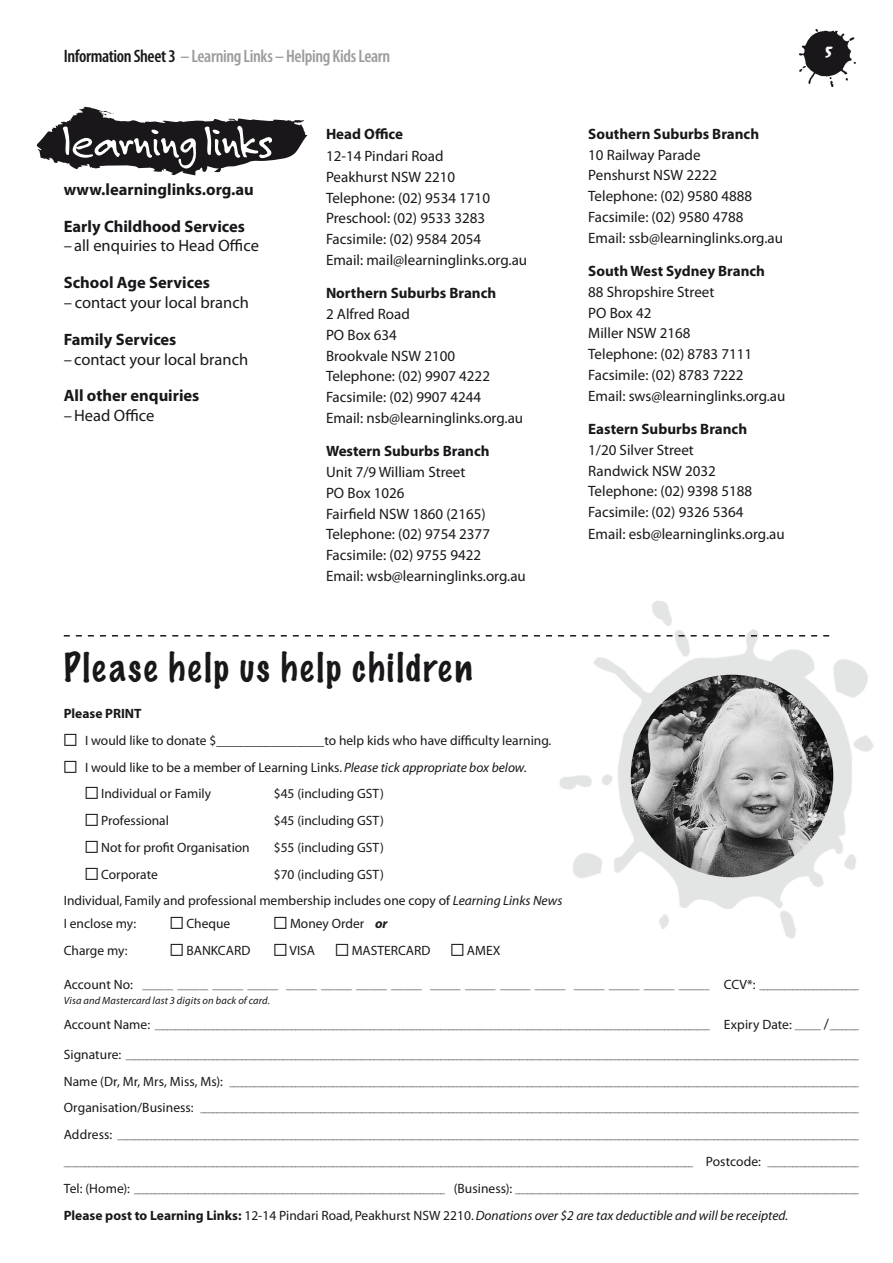
<style>
.page{position:relative;width:893px;height:1263px;background:#fff}
.page>*{position:absolute;margin:0;border:0;box-sizing:border-box;transform-origin:0 0}
.t1{font:100 36px "Marker Felt";letter-spacing:.06em;color:#1a171b}
.t2{font:600 condensed 18px "Myriad Pro";letter-spacing:-.02em;color:#9c9d9f}
.t3{font:700 16.5px "Myriad Pro";color:#1a171b}
.t4{font:16.5px "Myriad Pro";color:#1a171b}
.t5{font:15px/20.7px "Myriad Pro";color:#1a171b}
.t6{font:700 15px "Myriad Pro";color:#1a171b}
.t7{font:13.5px/26.7px "Myriad";color:#1a171b}
.t8{font:italic 13.5px "Myriad";color:#1a171b}
.t9{font:700 13.5px "Myriad";color:#1a171b}
.t10{font:italic 10.5px "Myriad Pro";letter-spacing:.015em;color:#1a171b}
.t11{font:9px "Myriad Pro";color:#1a171b}
.s1{color:#1a171b}
.s2{font-family:"Universal Newswith Comm Pi";font-size:24px}
.s3{font-style:italic}
.s4{font-weight:700;font-style:italic}
.s5{font-size:13.5px}
.s6{font-size:15px}
.s7{font-weight:700;font-style:normal}
.s8{font-style:normal}
</style>
<div class="page">
<img style="left:800px;top:29px;width:56px;height:57px">
<svg style="left:37px;top:107px;width:270px;height:68px"></svg>
<img style="left:546px;top:601px;width:328px;height:338px">
<svg style="left:64px;top:635px;width:765px;height:1px"></svg>
<img style="left:631px;top:675px;width:202px;height:202px;border-radius:50%">
<svg style="left:825px;top:46px;width:8px;height:12px"></svg>
<h2 class="t2" style="left:64px;top:45px;width:328px"><span class="s1">Information Sheet 3</span> – Learning Links – Helping Kids Learn</h2>
<h3 class="t3" style="left:64px;top:178px;width:192px">www.learninglinks.org.au</h3>
<h3 class="t3" style="left:64px;top:215px;width:183px">Early Childhood Services</h3>
<h3 class="t4" style="left:64px;top:236px;width:197px">–all enquiries to Head Office</h3>
<h3 class="t3" style="left:64px;top:272px;width:148px">School Age Services</h3>
<h3 class="t4" style="left:64px;top:292px;width:187px">– contact your local branch</h3>
<h3 class="t3" style="left:64px;top:328px;width:114px">Family Services</h3>
<h3 class="t4" style="left:64px;top:349px;width:186px">– contact your local branch</h3>
<h3 class="t3" style="left:64px;top:385px;width:137px">All other enquiries</h3>
<h3 class="t4" style="left:64px;top:406px;width:92px">–Head Office</h3>
<h3 class="t6" style="left:326px;top:124px;width:79px">Head Office</h3>
<h3 class="t5" style="left:326px;top:145px;width:203px">12-14 Pindari Road<br>Peakhurst NSW 2210<br>Telephone: (02) 9534 1710<br>Preschool: (02) 9533 3283<br>Facsimile: (02) 9584 2054<br>Email: mail@learninglinks.org.au</h3>
<h3 class="t6" style="left:326px;top:283px;width:172px">Northern Suburbs Branch</h3>
<h3 class="t5" style="left:326px;top:303px;width:199px">2 Alfred Road<br>PO Box 634<br>Brookvale NSW 2100<br>Telephone: (02) 9907 4222<br>Facsimile: (02) 9907 4244<br>Email: nsb@learninglinks.org.au</h3>
<h3 class="t6" style="left:326px;top:442px;width:165px">Western Suburbs Branch</h3>
<h3 class="t5" style="left:326px;top:461px;width:201px">Unit 7/9 William Street<br>PO Box 1026<br>Fairfield NSW 1860 (2165)<br>Telephone: (02) 9754 2377<br>Facsimile: (02) 9755 9422<br>Email: wsb@learninglinks.org.au</h3>
<h3 class="t6" style="left:588px;top:124px;width:172px">Southern Suburbs Branch</h3>
<h3 class="t5" style="left:588px;top:144px;width:196px">10 Railway Parade<br>Penshurst NSW 2222<br>Telephone: (02) 9580 4888<br>Facsimile: (02) 9580 4788<br>Email: ssb@learninglinks.org.au</h3>
<h3 class="t6" style="left:588px;top:261px;width:178px">South West Sydney Branch</h3>
<h3 class="t5" style="left:588px;top:281px;width:199px">88 Shropshire Street<br>PO Box 42<br>Miller NSW 2168<br>Telephone: (02) 8783 7111<br>Facsimile: (02) 8783 7222<br>Email: sws@learninglinks.org.au</h3>
<h3 class="t6" style="left:588px;top:419px;width:160px">Eastern Suburbs Branch</h3>
<h3 class="t5" style="left:588px;top:439px;width:166px">1/20 Silver Street<br>Randwick NSW 2032<br>Telephone: (02) 9398 5188<br>Facsimile: (02) 9326 5364</h3>
<h3 class="t5" style="left:588px;top:524px;width:198px">Email: esb@learninglinks.org.au</h3>
<h1 class="t1" style="left:64px;top:650px;width:410px">Please help us help children</h1>
<h3 class="t9" style="left:64px;top:707px;width:79px">Please PRINT</h3>
<h3 class="t7" style="left:64px;top:728px;width:489px"><span class="s2">N</span> I would like to donate $________________to help kids who have difficulty learning.</h3>
<h3 class="t7" style="left:64px;top:754px;width:465px"><span class="s2">N</span> I would like to be a member of Learning Links. <span class="s3">Please tick appropriate box below.</span></h3>
<h3 class="t7" style="left:85px;top:781px;width:128px"><span class="s2">N</span> Individual or Family</h3>
<h3 class="t7" style="left:274px;top:781px;width:112px">$45 (including GST)</h3>
<h3 class="t7" style="left:85px;top:808px;width:85px"><span class="s2">N</span> Professional</h3>
<h3 class="t7" style="left:274px;top:808px;width:112px">$45 (including GST)</h3>
<h3 class="t7" style="left:85px;top:835px;width:166px"><span class="s2">N</span> Not for profit Organisation</h3>
<h3 class="t7" style="left:274px;top:835px;width:112px">$55 (including GST)</h3>
<h3 class="t7" style="left:85px;top:861px;width:74px"><span class="s2">N</span> Corporate</h3>
<h3 class="t7" style="left:64px;top:861px;width:500px;text-indent:210px">$70 (including GST)<br>Individual, Family and professional membership includes one copy of <span class="s3">Learning Links News</span></h3>
<h3 class="t7" style="left:64px;top:911px;width:74px">I enclose my:</h3>
<h3 class="t7" style="left:170px;top:911px;width:62px"><span class="s2">N</span> Cheque</h3>
<h3 class="t7" style="left:274px;top:911px;width:115px"><span class="s2">N</span> Money Order <span class="s4">or</span></h3>
<h3 class="t7" style="left:64px;top:937px;width:65px">Charge my:</h3>
<h3 class="t7" style="left:170px;top:937px;width:332px"><span class="s2">N</span> Bankcard <span class="s2">N</span> Visa <span class="s2">N</span> Mastercard <span class="s2">N</span> AMEX</h3>
<p class="t11" style="left:64px;top:980px;width:797px"><span class="s5">Account No:</span> _______ _______ _______ _______ _______ _______ _______ _______ _______ _______ _______ _______ _______ _______ _______ _______ <span class="s5">CCV*:</span> ________________________</p>
<p class="t10" style="left:64px;top:994px;width:208px">Visa and Mastercard last 3 digits on back of card.</p>
<p class="t11" style="left:64px;top:1021px;width:797px"><span class="s5">Account Name:</span> ______________________________________________________________________________________________________________________________________ <span class="s5">Expiry Date:</span> ______ <span class="s6">/</span>_______</p>
<p class="t11" style="left:64px;top:1050px;width:797px"><span class="s5">Signature:</span> _________________________________________________________________________________________________________________________________________________________________________________</p>
<p class="t11" style="left:64px;top:1077px;width:797px"><span class="s5">Name (Dr, Mr, Mrs, Miss, Ms):</span> ________________________________________________________________________________________________________________________________________________________</p>
<p class="t11" style="left:64px;top:1104px;width:797px"><span class="s5">Organisation/Business:</span> _______________________________________________________________________________________________________________________________________________________________</p>
<p class="t11" style="left:64px;top:1131px;width:797px"><span class="s5">Address:</span> ___________________________________________________________________________________________________________________________________________________________________________________</p>
<p class="t11" style="left:64px;top:1157px;width:797px">________________________________________________________________________________________________________________________________________________________ <span class="s5">Postcode:</span> ______________________</p>
<p class="t11" style="left:64px;top:1184px;width:797px"><span class="s5">Tel: (Home):</span> ___________________________________________________________________________ <span class="s5">(Business):</span> ___________________________________________________________________________________</p>
<h3 class="t8" style="left:64px;top:1208px;width:726px"><span class="s7">Please post to Learning Links:</span> <span class="s8">12-14 Pindari Road, Peakhurst NSW 2210.</span>Donations over $2 are tax deductible and will be receipted.</h3>
</div>
